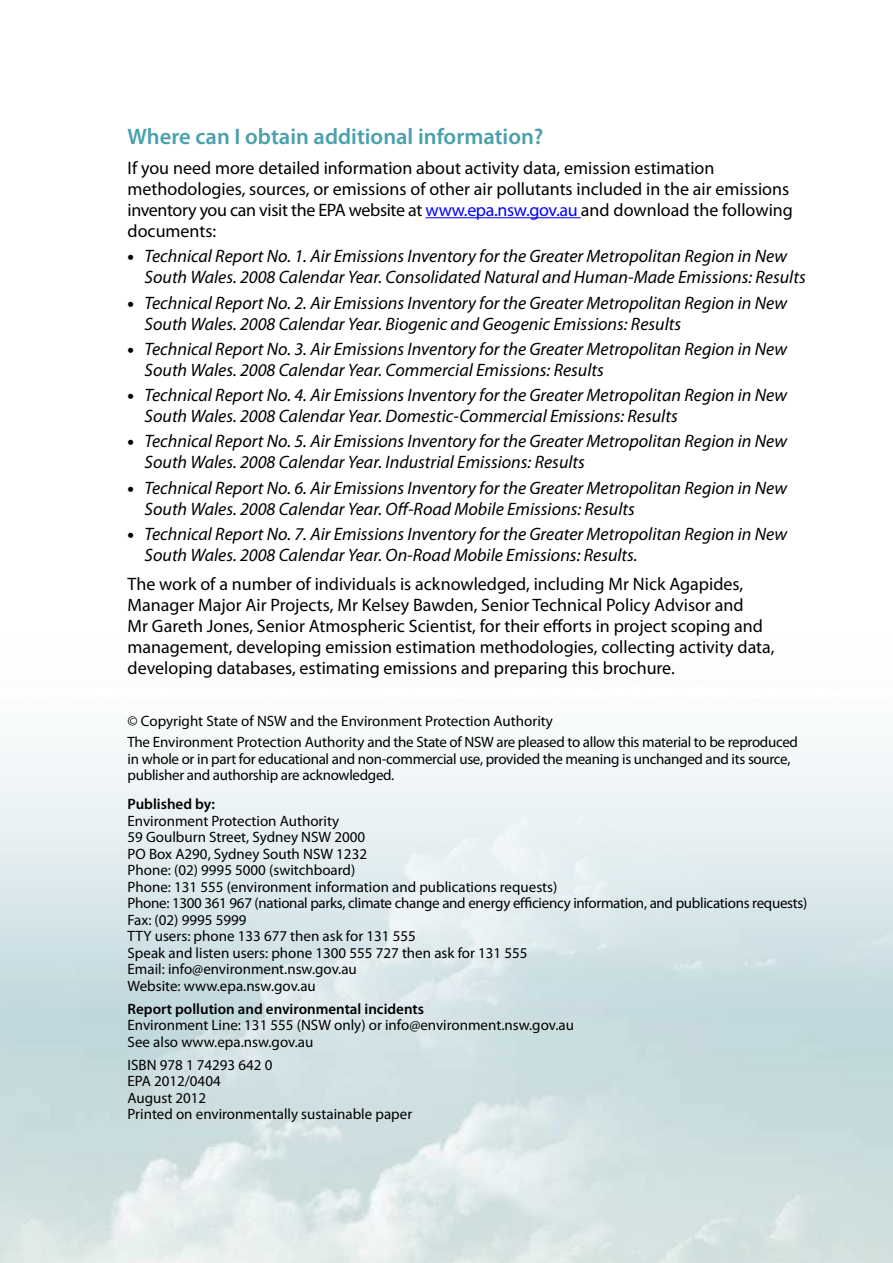
<style>
.page{position:relative;width:893px;height:1263px;background:#fff}
.page>*{position:absolute;margin:0;border:0;box-sizing:border-box;transform-origin:0 0}
.t1{font:600 22.5px "Myriad Pro";color:#4aa1ad}
.t2{font:italic 18px/21px "Myriad Pro";color:#000}
.t3{font:18px/21px "Myriad Pro";color:#000}
.t4{font:15px/16.5px "Myriad Pro";color:#000}
.t5{font:15px/16.5px "Myriad Pro";letter-spacing:-.02em;color:#000}
.t6{font:600 15px "Myriad Pro";color:#000}
.s1{color:#00f}
.s2{font-weight:900;font-style:normal}
</style>
<div class="page">
<hr style="left:426px;top:217px;width:155px;height:1px;background:#00f">
<p class="t1" style="left:128px;top:123px;width:417px">Where can I obtain additional information?</p>
<p class="t3" style="left:128px;top:157px;width:667px">If you need more detailed information about activity data, emission estimation methodologies, sources, or emissions of other air pollutants included in the air emissions inventory you can visit the EPA website at <span class="s1">www.epa.nsw.gov.au</span> and download the following documents:</p>
<p class="t2" style="left:145px;top:245px;width:663px;text-indent:-17px"><span class="s2">•</span> Technical Report No. 1. Air Emissions Inventory for the Greater Metropolitan Region in New<br>South Wales. 2008 Calendar Year. Consolidated Natural and Human-Made Emissions: Results</p>
<p class="t2" style="left:145px;top:292px;width:644px;text-indent:-17px"><span class="s2">•</span> Technical Report No. 2. Air Emissions Inventory for the Greater Metropolitan Region in New<br>South Wales. 2008 Calendar Year. Biogenic and Geogenic Emissions: Results</p>
<p class="t2" style="left:145px;top:338px;width:644px;text-indent:-17px"><span class="s2">•</span> Technical Report No. 3. Air Emissions Inventory for the Greater Metropolitan Region in New<br>South Wales. 2008 Calendar Year. Commercial Emissions: Results</p>
<p class="t2" style="left:145px;top:384px;width:644px;text-indent:-17px"><span class="s2">•</span> Technical Report No. 4. Air Emissions Inventory for the Greater Metropolitan Region in New<br>South Wales. 2008 Calendar Year. Domestic-Commercial Emissions: Results</p>
<p class="t2" style="left:145px;top:430px;width:644px;text-indent:-17px"><span class="s2">•</span> Technical Report No. 5. Air Emissions Inventory for the Greater Metropolitan Region in New<br>South Wales. 2008 Calendar Year. Industrial Emissions: Results</p>
<p class="t2" style="left:145px;top:477px;width:644px;text-indent:-17px"><span class="s2">•</span> Technical Report No. 6. Air Emissions Inventory for the Greater Metropolitan Region in New<br>South Wales. 2008 Calendar Year. Off-Road Mobile Emissions: Results</p>
<p class="t2" style="left:145px;top:523px;width:644px;text-indent:-17px"><span class="s2">•</span> Technical Report No. 7. Air Emissions Inventory for the Greater Metropolitan Region in New<br>South Wales. 2008 Calendar Year. On-Road Mobile Emissions: Results.</p>
<p class="t3" style="left:128px;top:573px;width:649px">The work of a number of individuals is acknowledged, including Mr Nick Agapides, Manager Major Air Projects, Mr Kelsey Bawden, Senior Technical Policy Advisor and<br>Mr Gareth Jones, Senior Atmospheric Scientist, for their efforts in project scoping and management, developing emission estimation methodologies, collecting activity data, developing databases, estimating emissions and preparing this brochure.</p>
<p class="t4" style="left:128px;top:711px;width:672px;line-height:20.7px">© Copyright State of NSW and the Environment Protection Authority<br>The Environment Protection Authority and the State of NSW are pleased to allow this material to be reproduced</p>
<p class="t5" style="left:128px;top:750px;width:664px">in whole or in part for educational and non-commercial use, provided the meaning is unchanged and its source, publisher and authorship are acknowledged.</p>
<p class="t6" style="left:128px;top:795px;width:89px">Published by:</p>
<p class="t4" style="left:128px;top:812px;width:681px">Environment Protection Authority<br>59 Goulburn Street, Sydney NSW 2000<br>PO Box A290, Sydney South NSW 1232<br>Phone: (02) 9995 5000 (switchboard)<br>Phone: 131 555 (environment information and publications requests)<br>Phone: 1300 361 967 (national parks, climate change and energy efficiency information, and publications requests)<br>Fax: (02) 9995 5999<br>TTY users: phone 133 677 then ask for 131 555<br>Speak and listen users: phone 1300 555 727 then ask for 131 555<br>Email: info@environment.nsw.gov.au<br>Website: www.epa.nsw.gov.au</p>
<p class="t6" style="left:128px;top:999px;width:298px">Report pollution and environmental incidents</p>
<p class="t4" style="left:128px;top:1017px;width:448px">Environment Line: 131 555 (NSW only) or info@environment.nsw.gov.au<br>See also www.epa.nsw.gov.au</p>
<p class="t4" style="left:128px;top:1056px;width:286px">ISBN 978 1 74293 642 0<br>EPA 2012/0404<br>August 2012<br>Printed on environmentally sustainable paper</p>
</div>
